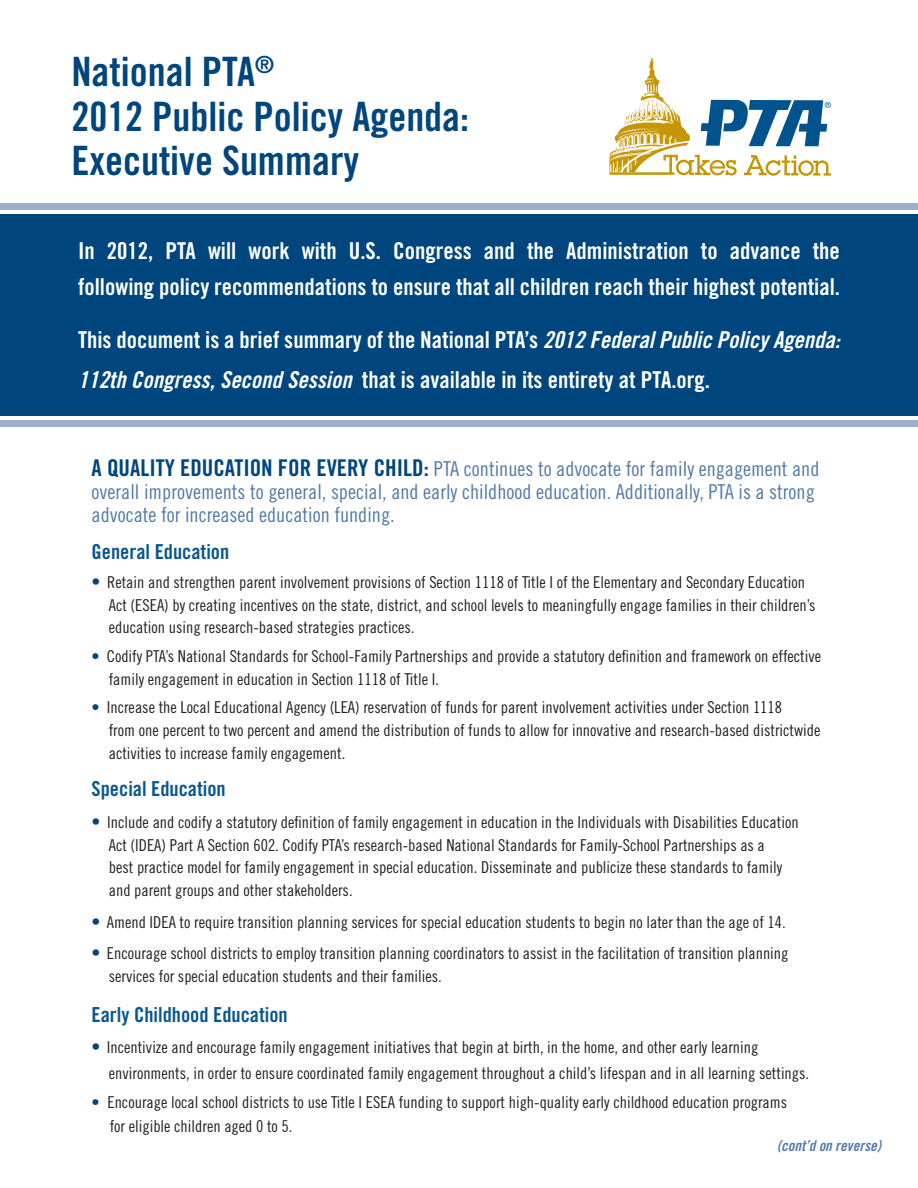
<style>
.page{position:relative;width:918px;height:1188px;background:#fff}
.page>*{position:absolute;margin:0;border:0;box-sizing:border-box;transform-origin:0 0}
.t1{font:40.5px/44.5px "Trade Gothic Bold Cond Twenty";color:#00467e}
.t2{font:23.25px/36px "Trade Gothic Bold Cond Twenty";color:#fff}
.t3{font:20.7px "Trade Gothic Bold Cond Twenty";color:#0a578d}
.t4{font:20.55px/23.1px "Trade Gothic Cond Eighteen";color:#5379a8}
.t5{font:16.35px/22.8px "Trade Gothic Cond Eighteen";color:#231f20}
.t6{font:15px "Trade Gothic Bold Cond Twenty Obl";color:#5379a8}
.s1{font-family:"Trade Gothic Bold Cond Twenty Obl"}
.s2{font-family:"Trade Gothic Bold Cond Twenty";font-size:23.1px;color:#00467e}
.s3{font-size:18px;color:#00467e}
.s4{color:#00467e}
</style>
<div class="page">
<div style="left:0;top:214px;width:918px;height:202px;background:#00467e"></div>
<div style="left:795px;top:203px;width:123px;height:6px;background:#9caecd"></div>
<div style="left:657px;top:203px;width:138px;height:6px;background:#9caecd"></div>
<div style="left:520px;top:203px;width:137px;height:6px;background:#9caecd"></div>
<div style="left:382px;top:203px;width:138px;height:6px;background:#9caecd"></div>
<div style="left:244px;top:203px;width:138px;height:6px;background:#9caecd"></div>
<div style="left:107px;top:203px;width:137px;height:6px;background:#9caecd"></div>
<div style="left:0;top:203px;width:123px;height:6px;background:#9caecd"></div>
<div style="left:794px;top:421px;width:124px;height:6px;background:#9caecd"></div>
<div style="left:656px;top:421px;width:138px;height:6px;background:#9caecd"></div>
<div style="left:518px;top:421px;width:138px;height:6px;background:#9caecd"></div>
<div style="left:381px;top:421px;width:137px;height:6px;background:#9caecd"></div>
<div style="left:243px;top:421px;width:138px;height:6px;background:#9caecd"></div>
<div style="left:106px;top:421px;width:137px;height:6px;background:#9caecd"></div>
<div style="left:0;top:421px;width:122px;height:6px;background:#9caecd"></div>
<svg style="left:610px;top:58px;width:221px;height:118px"></svg>
<h1 class="t1" style="left:71px;top:49px;width:399px">National PTA<sup>®<br></sup>2012 Public Policy Agenda:<br>Executive Summary</h1>
<h2 class="t2" style="left:78px;top:233px;width:764px">In 2012, PTA will work with U.S. Congress and the Administration to advance the following policy recommendations to ensure that all children reach their highest potential.</h2>
<h2 class="t2" style="left:78px;top:320px;width:764px;line-height:39.6px">This document is a brief summary of the National PTA’s <span class="s1">2012 Federal Public Policy Agenda:<br>112th Congress, Second Session</span> that is available in its entirety at PTA.org.</h2>
<p class="t4" style="left:92px;top:457px;width:729px"><span class="s2">A QUALITY EDUCATION FOR EVERY CHILD:</span> PTA continues to advocate for family engagement and overall improvements to general, special, and early childhood education. Additionally, PTA is a strong advocate for increased education funding.</p>
<p class="t3" style="left:92px;top:539px;width:139px">General Education</p>
<p class="t5" style="left:109px;top:570px;width:708px;text-indent:-17px"><span class="s3">•</span> Retain and strengthen parent involvement provisions of Section 1118 of Title I of the Elementary and Secondary Education<br>Act (ESEA) by creating incentives on the state, district, and school levels to meaningfully engage families in their children’s education using research-based strategies practices.</p>
<p class="t5" style="left:109px;top:645px;width:714px;text-indent:-17px"><span class="s4">•</span> Codify PTA’s National Standards for School-Family Partnerships and provide a statutory definition and framework on effective family engagement in education in Section 1118 of Title I.</p>
<p class="t5" style="left:109px;top:696px;width:713px;text-indent:-17px"><span class="s4">•</span> Increase the Local Educational Agency (LEA) reservation of funds for parent involvement activities under Section 1118<br>from one percent to two percent and amend the distribution of funds to allow for innovative and research-based districtwide activities to increase family engagement.</p>
<p class="t3" style="left:92px;top:777px;width:136px">Special Education</p>
<p class="t5" style="left:109px;top:811px;width:691px;text-indent:-17px"><span class="s3">•</span> Include and codify a statutory definition of family engagement in education in the Individuals with Disabilities Education Act (IDEA) Part A Section 602. Codify PTA’s research-based National Standards for Family-School Partnerships as a<br>best practice model for family engagement in special education. Disseminate and publicize these standards to family and parent groups and other stakeholders.</p>
<p class="t5" style="left:92px;top:910px;width:696px"><span class="s3">•</span> Amend IDEA to require transition planning services for special education students to begin no later than the age of 14.</p>
<p class="t5" style="left:109px;top:942px;width:681px;text-indent:-17px"><span class="s3">•</span> Encourage school districts to employ transition planning coordinators to assist in the facilitation of transition planning services for special education students and their families.</p>
<p class="t3" style="left:92px;top:1002px;width:198px">Early Childhood Education</p>
<p class="t5" style="left:109px;top:1034px;width:702px;line-height:25.7px;text-indent:-17px"><span class="s3">•</span> Incentivize and encourage family engagement initiatives that begin at birth, in the home, and other early learning environments, in order to ensure coordinated family engagement throughout a child’s lifespan and in all learning settings.</p>
<p class="t5" style="left:110px;top:1090px;width:679px;line-height:24px;text-indent:-18px"><span class="s4">•</span> Encourage local school districts to use Title I ESEA funding to support high-quality early childhood education programs for eligible children aged 0 to 5.</p>
<p class="t6" style="left:777px;top:1137px;width:106px">(cont’d on reverse)</p>
</div>
